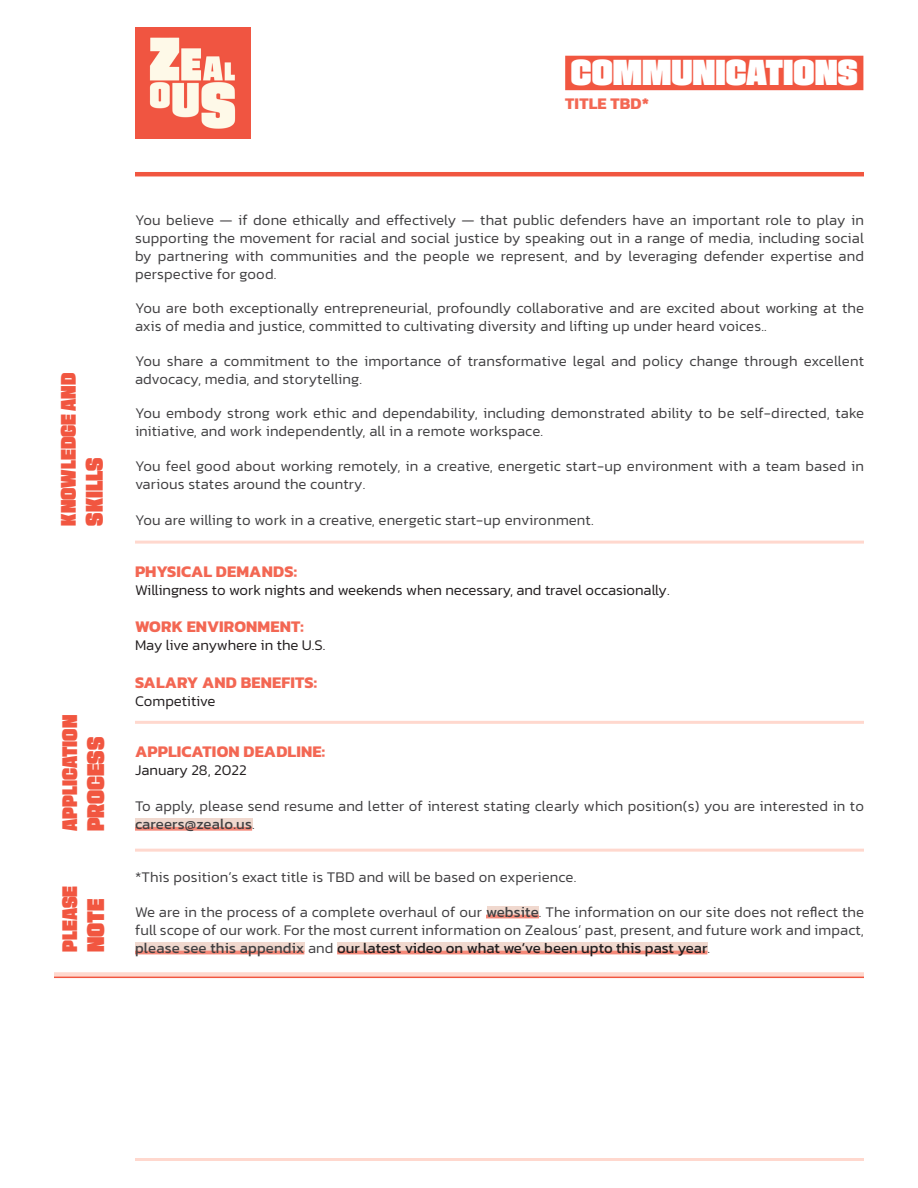
<style>
.page{position:relative;width:918px;height:1188px;background:#fff}
.page>*{position:absolute;margin:0;border:0;box-sizing:border-box;transform-origin:0 0}
.t1{font:900 36px "Culver BETA";color:#fff}
.t2{font:900 24px "Culver BETA";color:#f15640}
.t3{font:900 21px "Culver BETA";color:#f15640}
.t4{font:700 16.5px "Kanit";letter-spacing:.01em;color:#f36753}
.t5{font:300 15px/18px "Kanit";letter-spacing:.01em;color:#414042}
.t6{font:300 15px "Kanit";color:#231f20}
.s1{font-weight:400}
.s2{font-weight:400;color:#231f20}
</style>
<div class="page">
<img style="left:135px;top:27px;width:116px;height:111px">
<hr style="left:135px;top:172px;width:729px;height:4px;background:#f15640">
<hr style="left:135px;top:1158px;width:729px;height:3px;background:#ffd8ce">
<div style="left:565px;top:56px;width:298px;height:34px;background:#f15640"></div>
<div style="left:135px;top:818px;width:117px;height:10px;background:#f0d8ce"></div>
<svg style="left:135px;top:827px;width:117px;height:4px"></svg>
<hr style="left:135px;top:721px;width:729px;height:3px;background:#ffd8ce">
<hr style="left:135px;top:541px;width:729px;height:3px;background:#ffd8ce">
<hr style="left:135px;top:849px;width:729px;height:3px;background:#ffd8ce">
<div style="left:135px;top:942px;width:170px;height:10px;background:#f0d8ce"></div>
<div style="left:338px;top:942px;width:370px;height:10px;background:#f0d8ce"></div>
<div style="left:487px;top:906px;width:51px;height:9px;background:#f0d8ce"></div>
<hr style="left:486px;top:915px;width:53px;height:3px;background:#f58979">
<hr style="left:135px;top:951px;width:169px;height:3px;background:#f58979">
<hr style="left:337px;top:951px;width:370px;height:3px;background:#f58979">
<div style="left:54px;top:972px;width:810px;height:5px;background:#ffd8ce"></div>
<hr style="left:54px;top:977px;width:810px;height:1px;background:#f15640">
<h1 class="t1" style="left:571px;top:50px;width:288px">COMMUNICATIONS</h1>
<p class="t4" style="left:565px;top:91px;width:86px">TITLE TBD*</p>
<h3 class="t3" style="left:56px;top:526px;width:154px;rotate:-90deg">KNOWLEDGE AND</h3>
<h2 class="t2" style="left:80px;top:526px;width:70px;rotate:-90deg">SKILLS</h2>
<h3 class="t3" style="left:57px;top:831px;width:118px;rotate:-90deg">APPLICATION</h3>
<h2 class="t2" style="left:81px;top:831px;width:96px;rotate:-90deg">PROCESS</h2>
<h3 class="t3" style="left:57px;top:952px;width:68px;rotate:-90deg">PLEASE</h3>
<h2 class="t2" style="left:81px;top:952px;width:55px;rotate:-90deg">NOTE</h2>
<p class="t5" style="left:135px;top:211px;width:731px;text-align:justify">You believe — if done ethically and effectively — that public defenders have an important role to play in supporting the movement for racial and social justice by speaking out in a range of media, including social by partnering with communities and the people we represent, and by leveraging defender expertise and perspective for good.</p>
<p class="t5" style="left:135px;top:299px;width:731px">You are both exceptionally entrepreneurial, profoundly collaborative and are excited about working at the axis of media and justice, committed to cultivating diversity and lifting up under heard voices..</p>
<p class="t5" style="left:135px;top:352px;width:731px">You share a commitment to the importance of transformative legal and policy change through excellent advocacy, media, and storytelling.</p>
<p class="t5" style="left:135px;top:404px;width:731px">You embody strong work ethic and dependability, including demonstrated ability to be self-directed, take initiative, and work independently, all in a remote workspace.</p>
<p class="t5" style="left:135px;top:457px;width:731px">You feel good about working remotely, in a creative, energetic start-up environment with a team based in various states around the country.</p>
<p class="t5" style="left:135px;top:511px;width:460px">You are willing to work in a creative, energetic start-up environment.</p>
<p class="t4" style="left:135px;top:559px;width:163px">PHYSICAL DEMANDS:</p>
<p class="t6" style="left:135px;top:579px;width:536px">Willingness to work nights and weekends when necessary, and travel occasionally.</p>
<p class="t4" style="left:135px;top:614px;width:170px">WORK ENVIRONMENT:</p>
<p class="t6" style="left:135px;top:635px;width:192px">May live anywhere in the U.S.</p>
<p class="t4" style="left:135px;top:670px;width:184px">SALARY AND BENEFITS:</p>
<p class="t6" style="left:135px;top:690px;width:82px">Competitive</p>
<p class="t4" style="left:135px;top:738px;width:192px">APPLICATION DEADLINE:</p>
<p class="t6" style="left:135px;top:759px;width:113px">January 28, 2022</p>
<p class="t5" style="left:135px;top:797px;width:731px">To apply, please send resume and letter of interest stating clearly which position(s) you are interested in to <span class="s1">careers@zealo.us</span>.</p>
<p class="t5" style="left:135px;top:868px;width:443px">*This position’s exact title is TBD and will be based on experience.</p>
<p class="t5" style="left:135px;top:902px;width:731px;text-align:justify">We are in the process of a complete overhaul of our <span class="s1">website</span>. The information on our site does not reflect the full scope of our work. For the most current information on Zealous’ past, present, and future work and impact, <span class="s1">please see this appendix</span> and <span class="s2">our latest video on what we’ve been upto this past year</span>.</p>
</div>
